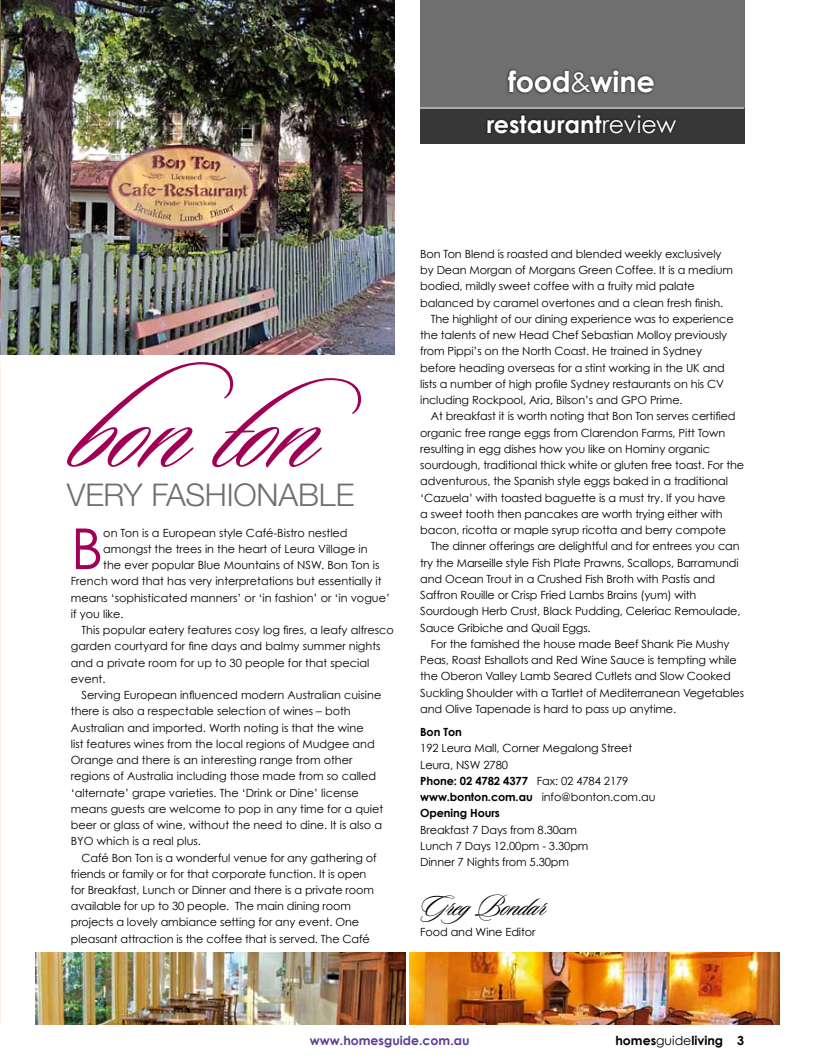
<style>
.page{position:relative;width:815px;height:1063px;background:#fff}
.page>*{position:absolute;margin:0;border:0;box-sizing:border-box;transform-origin:0 0}
.t1{font:131.25px "Sloop Script Three";color:#a00056}
.t2{font:56.5px "Century Gothic";color:#a00056}
.t3{font:300 31.38px "Helvetica Neue";letter-spacing:-.005em;color:#706f6f}
.t4{font:31.25px "Sloop Script One";letter-spacing:-.01em;color:#000}
.t5{font:700 28.75px "Century Gothic";letter-spacing:-.01em;color:#fff}
.t6{font:700 23.75px "Century Gothic";color:#fff}
.t7{font:700 12.5px "Century Gothic";color:#5a3f93}
.t8{font:700 12.5px "Century Gothic";color:#000}
.t9{font:11.25px/16.2px "Century Gothic";letter-spacing:-.01em;color:#000}
.t10{font:700 11.25px "Century Gothic";letter-spacing:-.01em;color:#000}
.s1{font-weight:400}
.s2{font-weight:700}
</style>
<div class="page">
<img style="left:0;top:0;width:395px;height:355px">
<div style="left:420px;top:0;width:324px;height:144px;background:#706f6f"></div>
<div style="left:420px;top:108px;width:324px;height:36px;background:#383737"></div>
<hr style="left:420px;top:108px;width:324px;height:1px;background:#fff">
<div style="left:505px;top:68px;width:152px;height:27px;background:#000;opacity:.75"></div>
<div style="left:485px;top:112px;width:194px;height:23px;background:#000;opacity:.75"></div>
<hr style="left:0;top:361px;width:1px;height:663px;background:#fff3e9">
<img style="left:35px;top:953px;width:371px;height:71px">
<img style="left:409px;top:953px;width:371px;height:71px">
<h3 class="t5" style="left:508px;top:64px;width:148px">food<span class="s1">&amp;</span>wine</h3>
<h3 class="t6" style="left:487px;top:109px;width:191px">restaurant<span class="s1">review</span></h3>
<h1 class="t1" style="left:74px;top:344px;width:296px">bo n to n</h1>
<h3 class="t3" style="left:67px;top:475px;width:289px">VERY FASHIONABLE</h3>
<h2 class="t2" style="left:71px;top:514px;width:34px">B</h2>
<p class="t9" style="left:103px;top:524px;width:246px">on Ton is a European style Café-Bistro nestled</p>
<p class="t9" style="left:103px;top:540px;width:266px">amongst the trees in the heart of Leura Village in</p>
<p class="t9" style="left:103px;top:557px;width:278px">the ever popular Blue Mountains of NSW. Bon Ton is</p>
<p class="t9" style="left:71px;top:573px;width:312px">French word that has very interpretations but essentially it</p>
<p class="t9" style="left:71px;top:589px;width:321px">means ‘sophisticated manners’ or ‘in fashion’ or ‘in vogue’</p>
<p class="t9" style="left:71px;top:605px;width:54px">if you like.</p>
<p class="t9" style="left:81px;top:622px;width:314px">This popular eatery features cosy log fires, a leafy alfresco</p>
<p class="t9" style="left:71px;top:638px;width:311px">garden courtyard for fine days and balmy summer nights</p>
<p class="t9" style="left:71px;top:654px;width:300px">and a private room for up to 30 people for that special</p>
<p class="t9" style="left:71px;top:670px;width:36px">event.</p>
<p class="t9" style="left:81px;top:687px;width:301px">Serving European influenced modern Australian cuisine</p>
<p class="t9" style="left:71px;top:703px;width:281px">there is also a respectable selection of wines – both</p>
<p class="t9" style="left:71px;top:719px;width:294px">Australian and imported. Worth noting is that the wine</p>
<p class="t9" style="left:71px;top:735px;width:305px">list features wines from the local regions of Mudgee and</p>
<p class="t9" style="left:71px;top:752px;width:283px">Orange and there is an interesting range from other</p>
<p class="t9" style="left:71px;top:768px;width:307px">regions of Australia including those made from so called</p>
<p class="t9" style="left:71px;top:784px;width:289px">‘alternate’ grape varieties. The ‘Drink or Dine’ license</p>
<p class="t9" style="left:71px;top:800px;width:314px">means guests are welcome to pop in any time for a quiet</p>
<p class="t9" style="left:71px;top:817px;width:313px">beer or glass of wine, without the need to dine. It is also a</p>
<p class="t9" style="left:71px;top:833px;width:132px">BYO which is a real plus.</p>
<p class="t9" style="left:81px;top:849px;width:297px">Café Bon Ton is a wonderful venue for any gathering of</p>
<p class="t9" style="left:71px;top:865px;width:297px">friends or family or for that corporate function. It is open</p>
<p class="t9" style="left:71px;top:882px;width:305px">for Breakfast, Lunch or Dinner and there is a private room</p>
<p class="t9" style="left:71px;top:898px;width:282px">available for up to 30 people. The main dining room</p>
<p class="t9" style="left:71px;top:914px;width:290px">projects a lovely ambiance setting for any event. One</p>
<p class="t9" style="left:71px;top:930px;width:301px">pleasant attraction is the coffee that is served. The Café</p>
<p class="t9" style="left:420px;top:246px;width:303px">Bon Ton Blend is roasted and blended weekly exclusively</p>
<p class="t9" style="left:420px;top:262px;width:314px">by Dean Morgan of Morgans Green Coffee. It is a medium</p>
<p class="t9" style="left:420px;top:278px;width:276px">bodied, mildly sweet coffee with a fruity mid palate</p>
<p class="t9" style="left:420px;top:294px;width:304px">balanced by caramel overtones and a clean fresh finish.</p>
<p class="t9" style="left:431px;top:311px;width:304px">The highlight of our dining experience was to experience</p>
<p class="t9" style="left:420px;top:327px;width:309px">the talents of new Head Chef Sebastian Molloy previously</p>
<p class="t9" style="left:420px;top:343px;width:283px">from Pippi’s on the North Coast. He trained in Sydney</p>
<p class="t9" style="left:420px;top:359px;width:306px">before heading overseas for a stint working in the UK and</p>
<p class="t9" style="left:420px;top:376px;width:305px">lists a number of high profile Sydney restaurants on his CV</p>
<p class="t9" style="left:420px;top:392px;width:264px">including Rockpool, Aria, Bilson’s and GPO Prime.</p>
<p class="t9" style="left:431px;top:408px;width:306px">At breakfast it is worth noting that Bon Ton serves certified</p>
<p class="t9" style="left:420px;top:424px;width:306px">organic free range eggs from Clarendon Farms, Pitt Town</p>
<p class="t9" style="left:420px;top:441px;width:291px">resulting in egg dishes how you like on Hominy organic</p>
<p class="t9" style="left:420px;top:457px;width:325px">sourdough, traditional thick white or gluten free toast. For the</p>
<p class="t9" style="left:420px;top:473px;width:309px">adventurous, the Spanish style eggs baked in a traditional</p>
<p class="t9" style="left:420px;top:489px;width:307px">‘Cazuela’ with toasted baguette is a must try. If you have</p>
<p class="t9" style="left:420px;top:506px;width:304px">a sweet tooth then pancakes are worth trying either with</p>
<p class="t9" style="left:420px;top:522px;width:307px">bacon, ricotta or maple syrup ricotta and berry compote</p>
<p class="t9" style="left:431px;top:538px;width:310px">The dinner offerings are delightful and for entrees you can</p>
<p class="t9" style="left:420px;top:554px;width:320px">try the Marseille style Fish Plate Prawns, Scallops, Barramundi</p>
<p class="t9" style="left:420px;top:570px;width:296px">and Ocean Trout in a Crushed Fish Broth with Pastis and</p>
<p class="t9" style="left:420px;top:587px;width:278px">Saffron Rouille or Crisp Fried Lambs Brains (yum) with</p>
<p class="t9" style="left:420px;top:603px;width:322px">Sourdough Herb Crust, Black Pudding, Celeriac Remoulade,</p>
<p class="t9" style="left:420px;top:619px;width:172px">Sauce Gribiche and Quail Eggs.</p>
<p class="t9" style="left:431px;top:635px;width:300px">For the famished the house made Beef Shank Pie Mushy</p>
<p class="t9" style="left:420px;top:652px;width:318px">Peas, Roast Eshallots and Red Wine Sauce is tempting while</p>
<p class="t9" style="left:420px;top:668px;width:312px">the Oberon Valley Lamb Seared Cutlets and Slow Cooked</p>
<p class="t9" style="left:420px;top:684px;width:325px">Suckling Shoulder with a Tartlet of Mediterranean Vegetables</p>
<p class="t9" style="left:420px;top:700px;width:257px">and Olive Tapenade is hard to pass up anytime.</p>
<p class="t10" style="left:420px;top:725px;width:43px">Bon Ton</p>
<p class="t9" style="left:420px;top:740px;width:237px">192 Leura Mall, Corner Megalong Street<br>Leura, NSW 2780<br><span class="s2">Phone: 02 4782 4377</span> Fax: 02 4784 2179 <span class="s2">www.bonton.com.au</span> info@bonton.com.au<br><span class="s2">Opening Hours</span></p>
<p class="t9" style="left:420px;top:821px;width:170px">Breakfast 7 Days from 8.30am<br>Lunch 7 Days 12.00pm - 3.30pm<br>Dinner 7 Nights from 5.30pm</p>
<h3 class="t4" style="left:420px;top:890px;width:127px">GregBondar</h3>
<p class="t9" style="left:420px;top:924px;width:117px">Food and Wine Editor</p>
<p class="t7" style="left:310px;top:1033px;width:161px">www.homesguide.com.au</p>
<p class="t8" style="left:615px;top:1033px;width:130px">homes<span class="s1">guide</span>living 3</p>
</div>
